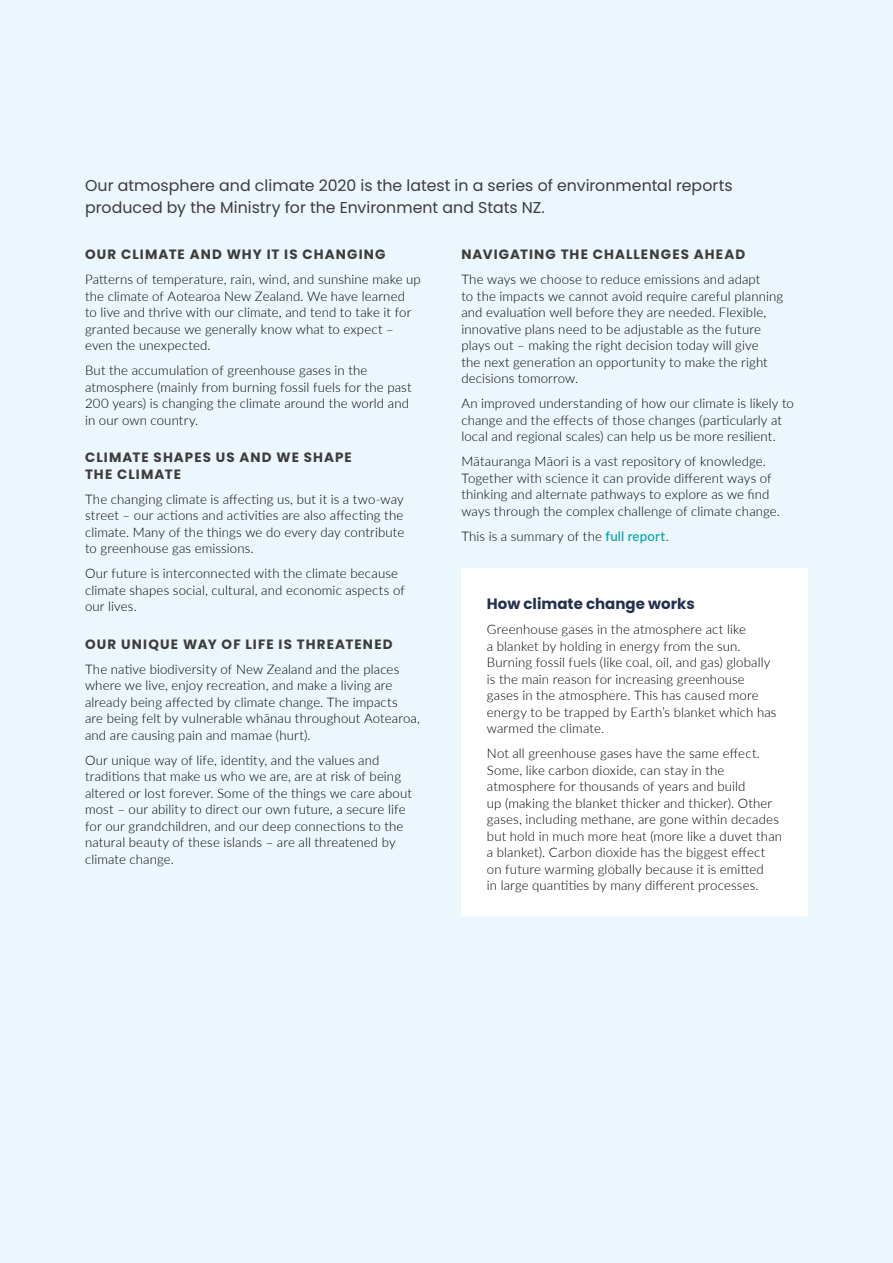
<style>
.page{position:relative;width:893px;height:1263px;background:#ecf6fd}
.page>*{position:absolute;margin:0;border:0;box-sizing:border-box;transform-origin:0 0}
.t1{font:15.75px/22.5px "Poppins";letter-spacing:.005em;color:#3c3c3b}
.t2{font:700 15px "Poppins";color:#22304e}
.t3{font:700 13.5px/16.2px "Poppins";letter-spacing:.08em;color:#3c3c3b}
.t4{font:300 13.2px/16.5px "Lato";letter-spacing:.01em;color:#000}
.s1{font-weight:500;color:#00a3a6}
</style>
<div class="page">
<div style="left:461px;top:568px;width:347px;height:348px;background:#fff"></div>
<p class="t1" style="left:85px;top:174px;width:649px">Our atmosphere and climate 2020 is the latest in a series of environmental reports produced by the Ministry for the Environment and Stats NZ.</p>
<p class="t3" style="left:85px;top:247px;width:302px">OUR CLIMATE AND WHY IT IS CHANGING</p>
<p class="t4" style="left:85px;top:271px;width:337px">Patterns of temperature, rain, wind, and sunshine make up the climate of Aotearoa New Zealand. We have learned<br>to live and thrive with our climate, and tend to take it for granted because we generally know what to expect – even the unexpected.</p>
<p class="t4" style="left:85px;top:362px;width:328px">But the accumulation of greenhouse gases in the atmosphere (mainly from burning fossil fuels for the past 200 years) is changing the climate around the world and in our own country.</p>
<p class="t3" style="left:85px;top:450px;width:268px">CLIMATE SHAPES US AND WE SHAPE<br>THE CLIMATE</p>
<p class="t4" style="left:85px;top:490px;width:321px;text-align:justify">The changing climate is affecting us, but it is a two-way street – our actions and activities are also affecting the climate. Many of the things we do every day contribute to greenhouse gas emissions.</p>
<p class="t4" style="left:85px;top:565px;width:321px">Our future is interconnected with the climate because climate shapes social, cultural, and economic aspects of our lives.</p>
<p class="t3" style="left:85px;top:636px;width:309px">OUR UNIQUE WAY OF LIFE IS THREATENED</p>
<p class="t4" style="left:85px;top:660px;width:336px">The native biodiversity of New Zealand and the places where we live, enjoy recreation, and make a living are already being affected by climate change. The impacts<br>are being felt by vulnerable whānau throughout Aotearoa, and are causing pain and mamae (hurt).</p>
<p class="t4" style="left:85px;top:751px;width:328px">Our unique way of life, identity, and the values and traditions that make us who we are, are at risk of being altered or lost forever. Some of the things we care about most – our ability to direct our own future, a secure life for our grandchildren, and our deep connections to the natural beauty of these islands – are all threatened by climate change.</p>
<p class="t3" style="left:461px;top:247px;width:285px">NAVIGATING THE CHALLENGES AHEAD</p>
<p class="t4" style="left:461px;top:271px;width:323px">The ways we choose to reduce emissions and adapt<br>to the impacts we cannot avoid require careful planning and evaluation well before they are needed. Flexible, innovative plans need to be adjustable as the future plays out – making the right decision today will give<br>the next generation an opportunity to make the right decisions tomorrow.</p>
<p class="t4" style="left:461px;top:395px;width:334px">An improved understanding of how our climate is likely to change and the effects of those changes (particularly at local and regional scales) can help us be more resilient.</p>
<p class="t4" style="left:461px;top:453px;width:320px">Mātauranga Māori is a vast repository of knowledge.<br>Together with science it can provide different ways of thinking and alternate pathways to explore as we find ways through the complex challenge of climate change.</p>
<p class="t4" style="left:461px;top:527px;width:209px">This is a summary of the <span class="s1">full report</span>.</p>
<p class="t2" style="left:487px;top:595px;width:209px">How climate change works</p>
<p class="t4" style="left:487px;top:621px;width:291px">Greenhouse gases in the atmosphere act like<br>a blanket by holding in energy from the sun.<br>Burning fossil fuels (like coal, oil, and gas) globally is the main reason for increasing greenhouse gases in the atmosphere. This has caused more energy to be trapped by Earth’s blanket which has warmed the climate.</p>
<p class="t4" style="left:487px;top:745px;width:297px">Not all greenhouse gases have the same effect.<br>Some, like carbon dioxide, can stay in the atmosphere for thousands of years and build<br>up (making the blanket thicker and thicker). Other gases, including methane, are gone within decades but hold in much more heat (more like a duvet than a blanket). Carbon dioxide has the biggest effect on future warming globally because it is emitted<br>in large quantities by many different processes.</p>
</div>
